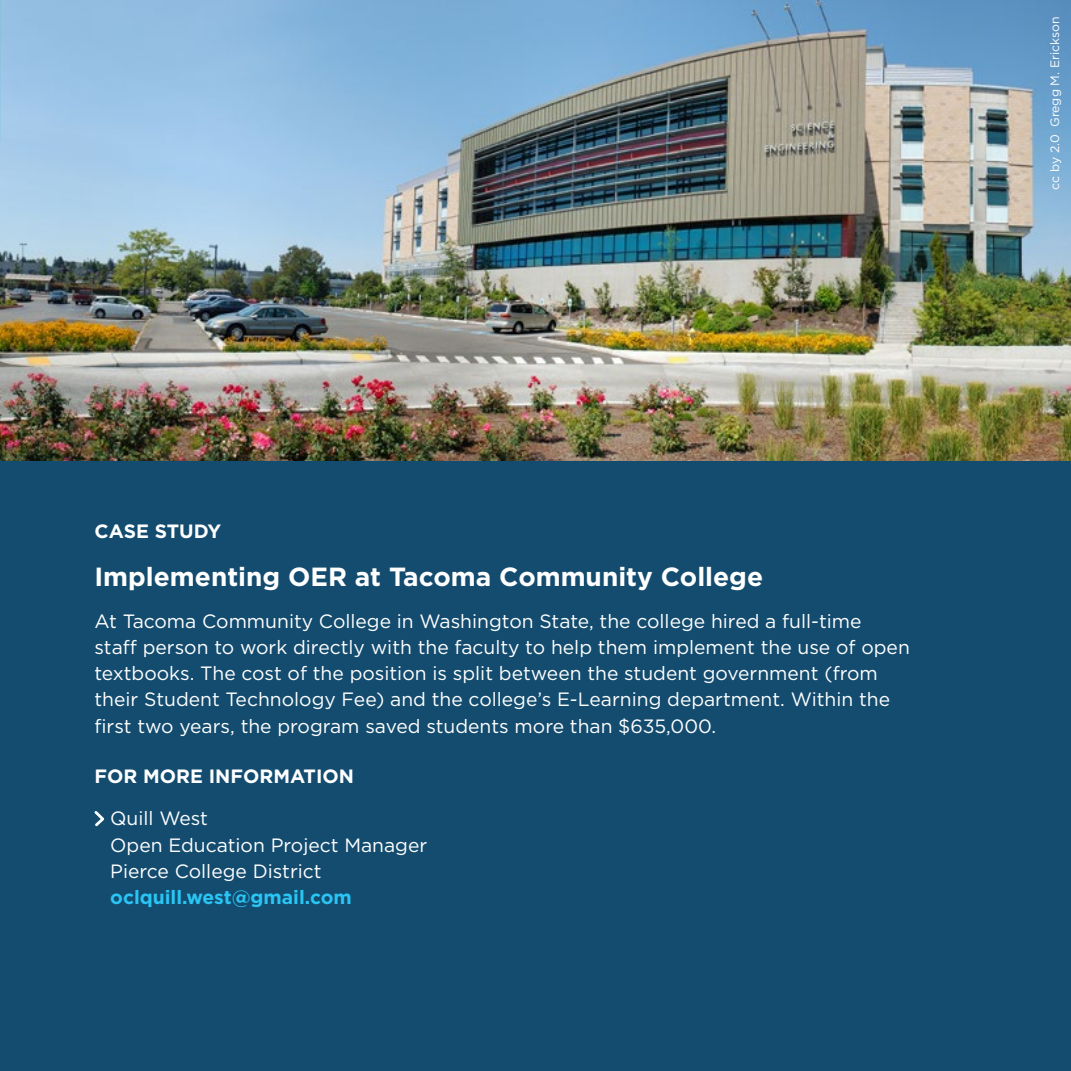
<style>
.page{position:relative;width:1071px;height:1071px;background:#fff}
.page>*{position:absolute;margin:0;border:0;box-sizing:border-box;transform-origin:0 0}
.t1{font:700 26.25px "Gotham";color:#fff}
.t2{font:19.25px/26.2px "Gotham";color:#fff}
.t3{font:700 19.25px "Gotham";color:#fff}
.t4{font:700 19.25px "Gotham";color:#2ac5f4}
.t5{font:12.25px "Gotham";color:#fff}
</style>
<div class="page">
<img style="left:0;top:0;width:1071px;height:461px">
<div style="left:0;top:461px;width:1071px;height:610px;background:#134c6f"></div>
<svg style="left:94px;top:811px;width:11px;height:16px"></svg>
<p class="t3" style="left:94px;top:519px;width:128px">Case Study</p>
<h1 class="t1" style="left:94px;top:559px;width:214px">Implementing OER</h1>
<h1 class="t1" style="left:355px;top:559px;width:410px">at Tacoma Community College</h1>
<p class="t2" style="left:94px;top:607px;width:817px">At Tacoma Community College in Washington State, the college hired a full-time<br>staff person to work directly with the faculty to help them implement the use of open textbooks. The cost of the position is split between the student government (from their Student Technology Fee) and the college’s E-Learning department. Within the first two years, the program saved students more than $635,000.</p>
<p class="t3" style="left:94px;top:764px;width:261px">For More Information</p>
<p class="t2" style="left:110px;top:805px;width:318px">Quill West<br>Open Education Project Manager<br>Pierce College District</p>
<p class="t4" style="left:110px;top:885px;width:243px">oclquill.west@gmail.com</p>
<p class="t5" style="left:1047px;top:190px;width:175px;rotate:-90deg">cc by 2.0 Gregg M. Erickson</p>
</div>
